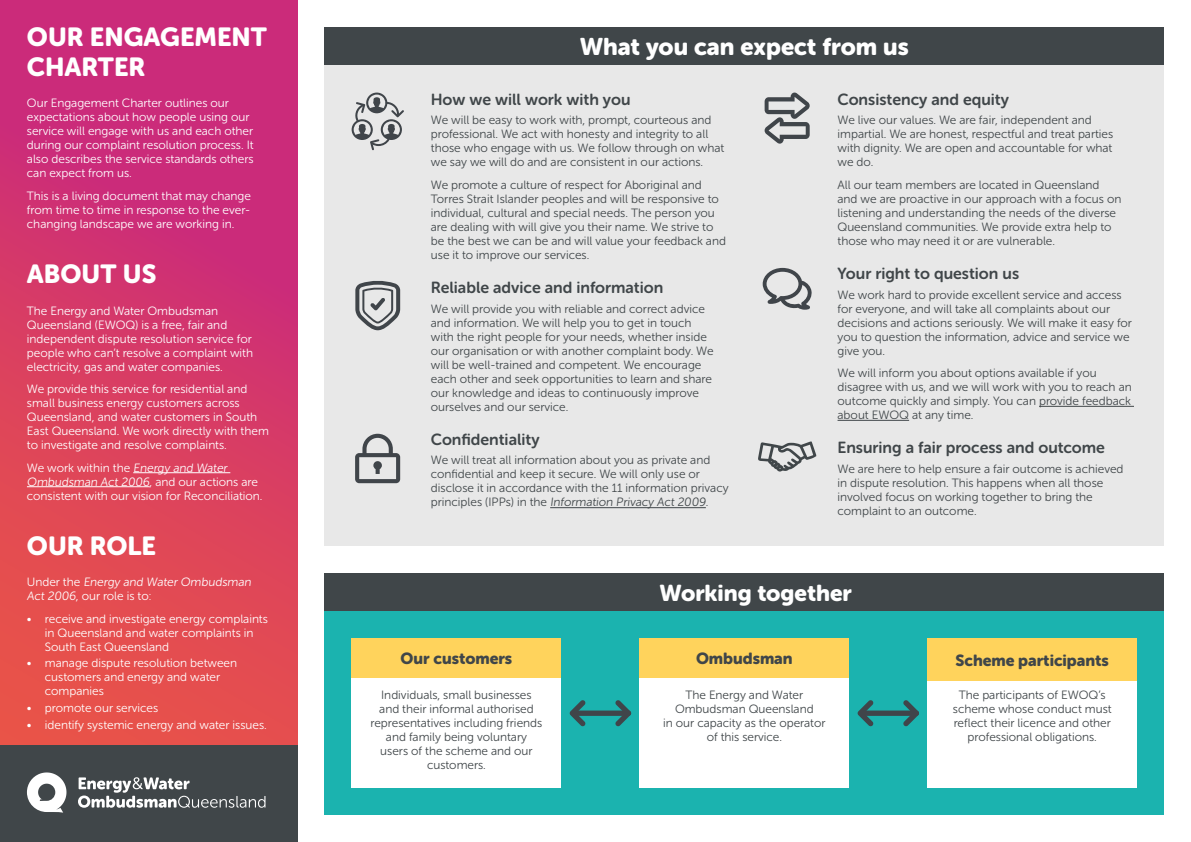
<style>
.page{position:relative;width:1191px;height:842px;background:#fff}
.page>*{position:absolute;margin:0;border:0;box-sizing:border-box;transform-origin:0 0}
.Heading{font:26px/30px "Museo Sans Rounded 900";color:#fff}
.Heading_2_-_white{font:24px "Museo Sans Rounded 900";color:#fff}
.Heading_2_-_white-2{font:22.8px "Museo Sans Rounded 900";color:#fff}
.Body_heading{font:16px "Museo Sans Rounded 700";color:#404649}
.Sub_heading{font:16px "Museo Sans Rounded 900";color:#404649}
.Body_-_grey{font:12px/14px "Museo Sans Rounded 300";color:#404649}
.Body_-_white{font:12px/14px "Museo Sans Rounded 300";color:#fff}
</style>
<div class="page">
<div style="left:325px;top:27px;width:839px;height:39px;background:#404649"></div>
<svg style="left:0;top:0;width:298px;height:746px;background:#d63b65"></svg>
<div style="left:325px;top:66px;width:839px;height:480px;background:#e8e8e8"></div>
<div style="left:0;top:746px;width:298px;height:96px;background:#404649"></div>
<svg style="left:27px;top:772px;width:39px;height:41px"></svg>
<svg style="left:78px;top:777px;width:187px;height:31px"></svg>
<div style="left:325px;top:573px;width:839px;height:38px;background:#404649"></div>
<hr style="left:133px;top:472px;width:97px;height:1px;background:#fff">
<hr style="left:27px;top:486px;width:123px;height:1px;background:#fff">
<hr style="left:550px;top:507px;width:156px;height:1px;background:#404649">
<hr style="left:1039px;top:406px;width:95px;height:1px;background:#404649">
<hr style="left:837px;top:420px;width:72px;height:1px;background:#404649">
<div style="left:325px;top:611px;width:839px;height:204px;background:#1bb3af"></div>
<div style="left:639px;top:638px;width:210px;height:150px;background:#fff"></div>
<div style="left:351px;top:678px;width:210px;height:110px;background:#fff"></div>
<div style="left:927px;top:678px;width:210px;height:110px;background:#fff"></div>
<div style="left:639px;top:638px;width:210px;height:40px;background:#ffd35c"></div>
<div style="left:351px;top:638px;width:210px;height:40px;background:#ffd35c"></div>
<div style="left:927px;top:638px;width:210px;height:43px;background:#ffd35c"></div>
<svg style="left:355px;top:281px;width:45px;height:49px"></svg>
<svg style="left:355px;top:434px;width:45px;height:49px"></svg>
<svg style="left:351px;top:93px;width:53px;height:57px"></svg>
<svg style="left:764px;top:93px;width:45px;height:51px"></svg>
<svg style="left:762px;top:268px;width:50px;height:42px"></svg>
<svg style="left:758px;top:441px;width:58px;height:30px"></svg>
<svg style="left:615px;top:700px;width:16px;height:26px"></svg>
<svg style="left:569px;top:700px;width:16px;height:26px"></svg>
<div style="left:572px;top:710px;width:59px;height:6px;background:#40454a;border-radius:3px"></div>
<svg style="left:903px;top:700px;width:16px;height:26px"></svg>
<svg style="left:857px;top:700px;width:16px;height:26px"></svg>
<div style="left:860px;top:710px;width:59px;height:6px;background:#40454a;border-radius:3px"></div>
<p class="Heading" style="left:27px;top:22px;width:242px">OUR ENGAGEMENT<br>CHARTER</p>
<p class="Body_-_white" style="left:27px;top:96px;width:228px">Our Engagement Charter outlines our expectations about how people using our service will engage with us and each other during our complaint resolution process. It also describes the service standards others can expect from us.</p>
<p class="Body_-_white" style="left:27px;top:189px;width:226px;text-align:justify">This is a living document that may change from time to time in response to the ever&shy;changing landscape we are working in.</p>
<p class="Heading" style="left:27px;top:260px;width:131px">ABOUT US</p>
<p class="Body_-_white" style="left:27px;top:303px;width:228px">The Energy and Water Ombudsman Queensland (EWOQ) is a free, fair and independent dispute resolution service for people who can’t resolve a complaint with electricity, gas and water companies.</p>
<p class="Body_-_white" style="left:27px;top:382px;width:243px">We provide this service for residential and small business energy customers across Queensland, and water customers in South East Queensland. We work directly with them to investigate and resolve complaints.</p>
<p class="Body_-_white" style="left:27px;top:460px;width:237px">We work within the Energy and Water<br>Ombudsman Act 2006, and our actions are consistent with our vision for Reconciliation.</p>
<p class="Heading" style="left:27px;top:531px;width:131px">OUR ROLE</p>
<p class="Body_-_white" style="left:27px;top:575px;width:227px">Under the Energy and Water Ombudsman<br>Act 2006, our role is to:</p>
<p class="Body_-_white" style="left:45px;top:611px;width:224px;text-indent:-18px">• receive and investigate energy complaints in Queensland and water complaints in<br>South East Queensland</p>
<p class="Body_-_white" style="left:45px;top:656px;width:194px;text-indent:-18px">• manage dispute resolution between customers and energy and water companies</p>
<p class="Body_-_white" style="left:27px;top:701px;width:133px">• promote our services</p>
<p class="Body_-_white" style="left:27px;top:718px;width:241px">• identify systemic energy and water issues.</p>
<p class="Heading_2_-_white" style="left:580px;top:33px;width:330px">What you can expect from us</p>
<p class="Body_heading" style="left:431px;top:90px;width:201px">How we will work with you</p>
<p class="Body_-_grey" style="left:431px;top:113px;width:295px">We will be easy to work with, prompt, courteous and professional. We act with honesty and integrity to all those who engage with us. We follow through on what we say we will do and are consistent in our actions.</p>
<p class="Body_-_grey" style="left:431px;top:178px;width:297px">We promote a culture of respect for Aboriginal and Torres Strait Islander peoples and will be responsive to individual, cultural and special needs. The person you are dealing with will give you their name. We strive to be the best we can be and will value your feedback and use it to improve our services.</p>
<p class="Body_heading" style="left:431px;top:278px;width:234px">Reliable advice and information</p>
<p class="Body_-_grey" style="left:431px;top:302px;width:284px">We will provide you with reliable and correct advice and information. We will help you to get in touch with the right people for your needs, whether inside our organisation or with another complaint body. We will be well-trained and competent. We encourage each other and seek opportunities to learn and share our knowledge and ideas to continuously improve ourselves and our service.</p>
<p class="Body_heading" style="left:431px;top:430px;width:110px">Confidentiality</p>
<p class="Body_-_grey" style="left:431px;top:453px;width:299px">We will treat all information about you as private and confidential and keep it secure. We will only use or disclose it in accordance with the 11 information privacy principles (IPPs) in the Information Privacy Act 2009.</p>
<p class="Body_heading" style="left:837px;top:90px;width:173px">Consistency and equity</p>
<p class="Body_-_grey" style="left:837px;top:113px;width:277px">We live our values. We are fair, independent and impartial. We are honest, respectful and treat parties with dignity. We are open and accountable for what we do.</p>
<p class="Body_-_grey" style="left:837px;top:178px;width:285px">All our team members are located in Queensland and we are proactive in our approach with a focus on listening and understanding the needs of the diverse Queensland communities. We provide extra help to those who may need it or are vulnerable.</p>
<p class="Body_heading" style="left:837px;top:264px;width:183px">Your right to question us</p>
<p class="Body_-_grey" style="left:837px;top:288px;width:296px">We work hard to provide excellent service and access for everyone, and will take all complaints about our decisions and actions seriously. We will make it easy for you to question the information, advice and service we give you.</p>
<p class="Body_-_grey" style="left:837px;top:366px;width:296px">We will inform you about options available if you disagree with us, and we will work with you to reach an outcome quickly and simply. You can provide feedback about EWOQ at any time.</p>
<p class="Body_heading" style="left:837px;top:439px;width:269px">Ensuring a fair process and outcome</p>
<p class="Body_-_grey" style="left:837px;top:462px;width:287px">We are here to help ensure a fair outcome is achieved in dispute resolution. This happens when all those involved focus on working together to bring the complaint to an outcome.</p>
<p class="Heading_2_-_white-2" style="left:659px;top:580px;width:194px">Working together</p>
<p class="Sub_heading" style="left:400px;top:650px;width:113px">Our customers</p>
<p class="Sub_heading" style="left:696px;top:650px;width:98px">Ombudsman</p>
<p class="Sub_heading" style="left:955px;top:651px;width:155px">Scheme participants</p>
<p class="Body_-_grey" style="left:663px;top:687px;width:164px;text-align:center">The Energy and Water<br>Ombudsman Queensland<br>in our capacity as the operator of this service.</p>
<p class="Body_-_grey" style="left:370px;top:687px;width:173px;text-align:center">Individuals, small businesses and their informal authorised representatives including friends and family being voluntary users of the scheme and our customers.</p>
<p class="Body_-_grey" style="left:952px;top:687px;width:160px;text-align:center">The participants of EWOQ’s scheme whose conduct must reflect their licence and other professional obligations.</p>
</div>
